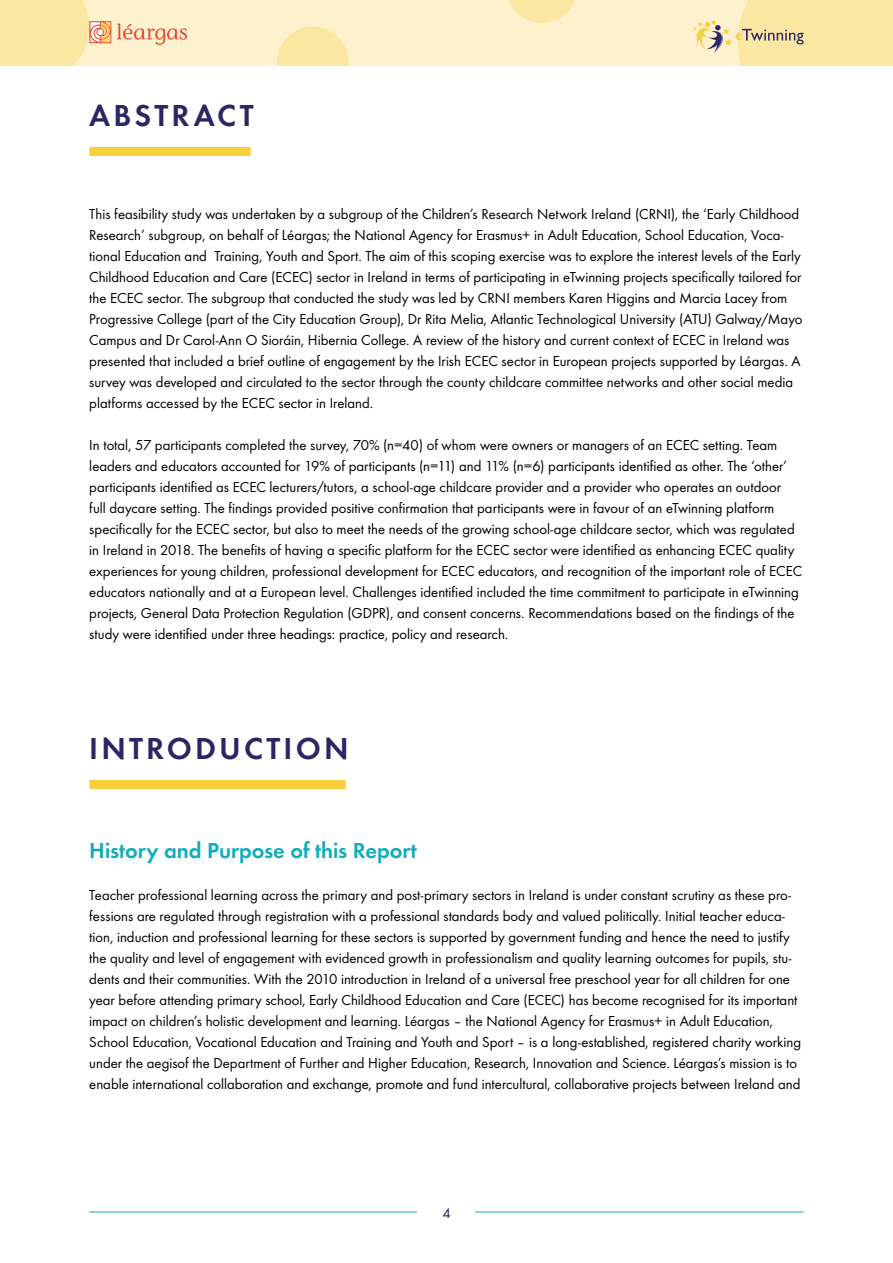
<style>
.page{position:relative;width:893px;height:1263px;background:#fff}
.page>*{position:absolute;margin:0;border:0;box-sizing:border-box;transform-origin:0 0}
.t1{font:31.5px "Futura Dem";letter-spacing:.1em;color:#2c2664}
.t2{font:22.5px "Futura Dem";letter-spacing:-.005em;color:#10adbe}
.t3{font:15px/21px "Futura Boo";color:#000}
.t4{font:15px "Futura Boo";color:#2c2664}
</style>
<div class="page">
<div style="left:0;top:0;width:893px;height:66px;background:#fdf1ce"></div>
<svg style="left:277px;top:27px;width:72px;height:39px"></svg>
<svg style="left:508px;top:0;width:67px;height:23px"></svg>
<svg style="left:117px;top:24px;width:70px;height:21px"></svg>
<svg style="left:0;top:0;width:111px;height:66px"></svg>
<svg style="left:693px;top:0;width:200px;height:66px"></svg>
<hr style="left:89px;top:1211px;width:715px;height:1px;background:#10adbe">
<div style="left:418px;top:1207px;width:57px;height:11px;background:#fff"></div>
<div style="left:89px;top:147px;width:162px;height:9px;background:#f8cf3b"></div>
<div style="left:89px;top:780px;width:257px;height:9px;background:#f8cf3b"></div>
<h1 class="t1" style="left:89px;top:93px;width:166px">ABSTRACT</h1>
<p class="t3" style="left:89px;top:202px;width:715px">This feasibility study was undertaken by a subgroup of the Children’s Research Network Ireland (CRNI), the ‘Early Childhood Research’ subgroup, on behalf of Léargas; the National Agency for Erasmus+ in Adult Education, School Education, Voca&shy;tional Education and Training, Youth and Sport. The aim of this scoping exercise was to explore the interest levels of the Early Childhood Education and Care (ECEC) sector in Ireland in terms of participating in eTwinning projects specifically tailored for the ECEC sector. The subgroup that conducted the study was led by CRNI members Karen Higgins and Marcia Lacey from Progressive College (part of the City Education Group), Dr Rita Melia, Atlantic Technological University (ATU) Galway/Mayo Campus and Dr Carol-Ann O Sioráin, Hibernia College. A review of the history and current context of ECEC in Ireland was presented that included a brief outline of engagement by the Irish ECEC sector in European projects supported by Léargas. A survey was developed and circulated to the sector through the county childcare committee networks and other social media platforms accessed by the ECEC sector in Ireland.</p>
<p class="t3" style="left:89px;top:433px;width:714px">In total, 57 participants completed the survey, 70% (n=40) of whom were owners or managers of an ECEC setting. Team leaders and educators accounted for 19% of participants (n=11) and 11% (n=6) participants identified as other. The ‘other’ participants identified as ECEC lecturers/tutors, a school-age childcare provider and a provider who operates an outdoor<br>full daycare setting. The findings provided positive confirmation that participants were in favour of an eTwinning platform specifically for the ECEC sector, but also to meet the needs of the growing school-age childcare sector, which was regulated in Ireland in 2018. The benefits of having a specific platform for the ECEC sector were identified as enhancing ECEC quality experiences for young children, professional development for ECEC educators, and recognition of the important role of ECEC educators nationally and at a European level. Challenges identified included the time commitment to participate in eTwinning projects, General Data Protection Regulation (GDPR), and consent concerns. Recommendations based on the findings of the study were identified under three headings: practice, policy and research.</p>
<h1 class="t1" style="left:89px;top:726px;width:261px">INTRODUCTION</h1>
<h2 class="t2" style="left:89px;top:835px;width:329px">History and Purpose of this Report</h2>
<p class="t3" style="left:89px;top:883px;width:713px">Teacher professional learning across the primary and post-primary sectors in Ireland is under constant scrutiny as these pro&shy;fessions are regulated through registration with a professional standards body and valued politically. Initial teacher educa&shy;tion, induction and professional learning for these sectors is supported by government funding and hence the need to justify the quality and level of engagement with evidenced growth in professionalism and quality learning outcomes for pupils, stu&shy;dents and their communities. With the 2010 introduction in Ireland of a universal free preschool year for all children for one year before attending primary school, Early Childhood Education and Care (ECEC) has become recognised for its important impact on children’s holistic development and learning. Léargas – the National Agency for Erasmus+ in Adult Education, School Education, Vocational Education and Training and Youth and Sport – is a long-established, registered charity working under the aegisof the Department of Further and Higher Education, Research, Innovation and Science. Léargas’s mission is to enable international collaboration and exchange, promote and fund intercultural, collaborative projects between Ireland and</p>
<p class="t4" style="left:442px;top:1202px;width:10px">4</p>
</div>
